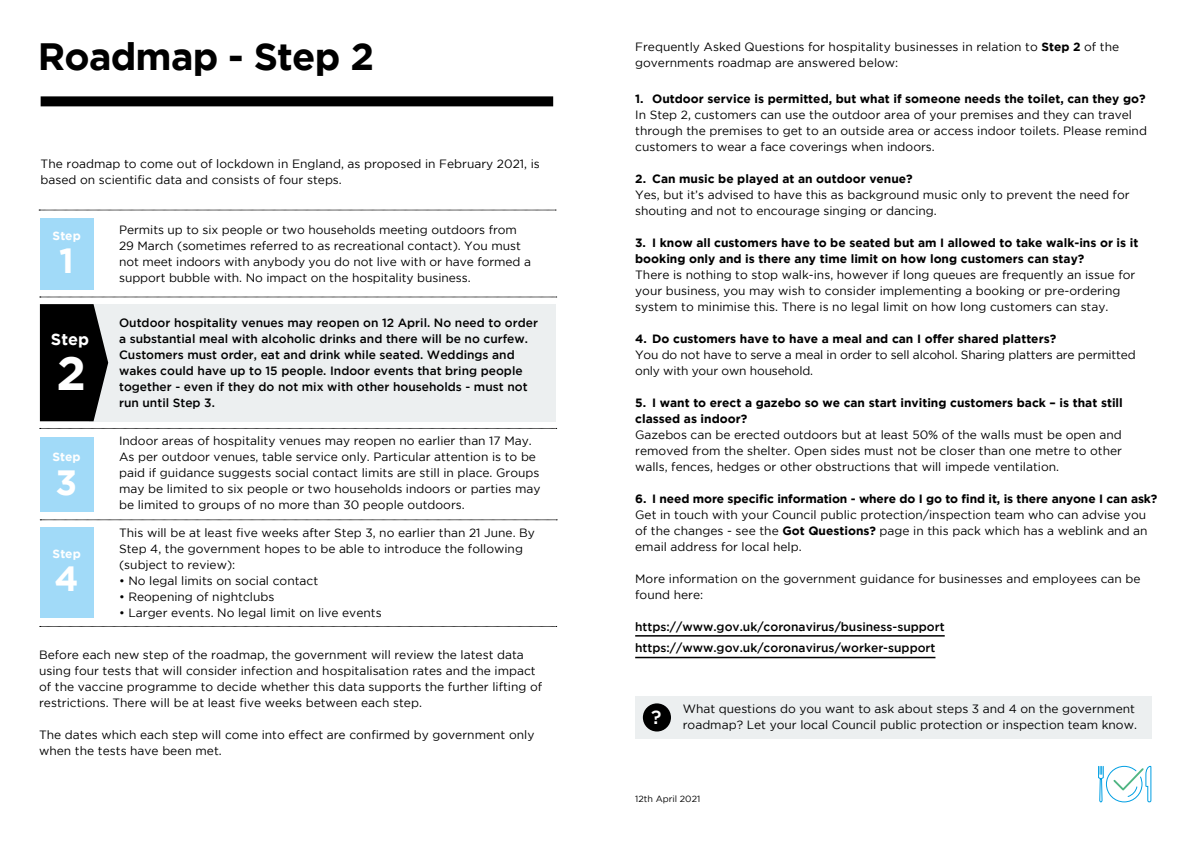
<style>
.page{position:relative;width:1191px;height:842px;background:#fff}
.page>*{position:absolute;margin:0;border:0;box-sizing:border-box;transform-origin:0 0}
.t1{font:700 47.4px "Gotham";color:#fff}
.t2{font:700 38px "Gotham";letter-spacing:-.02em;color:#000}
.t3{font:700 35px "Gotham";color:#fff}
.t4{font:500 19.2px "Gotham";color:#fff}
.t5{font:700 16.3px "Gotham";color:#fff}
.t6{font:12px/16px "Gotham";color:#000}
.t7{font:700 12px/16px "Gotham";color:#000}
.t8{font:500 12px/16px "Gotham";color:#000}
.t9{font:700 12px "Gotham";color:#fff}
.t10{font:9px "Gotham";color:#000}
.s1{font-weight:700}
</style>
<div class="page">
<div style="left:635px;top:696px;width:516px;height:42px;background:#eceff0"></div>
<div style="left:90px;top:304px;width:466px;height:117px;background:#eceff0"></div>
<div style="left:41px;top:96px;width:512px;height:10px;background:#000"></div>
<div style="left:40px;top:218px;width:54px;height:71px;background:#a1daf8"></div>
<svg style="left:1098px;top:765px;width:53px;height:38px"></svg>
<hr style="left:635px;top:635px;width:309px;height:2px;background:#000">
<hr style="left:635px;top:657px;width:300px;height:1px;background:#000">
<svg style="left:40px;top:304px;width:68px;height:117px;background:#181919"></svg>
<div style="left:40px;top:437px;width:54px;height:75px;background:#a1daf8"></div>
<div style="left:40px;top:528px;width:54px;height:90px;background:#a1daf8"></div>
<svg style="left:39px;top:210px;width:517px;height:1px"></svg>
<svg style="left:40px;top:297px;width:517px;height:1px"></svg>
<svg style="left:40px;top:520px;width:517px;height:1px"></svg>
<svg style="left:40px;top:626px;width:517px;height:1px"></svg>
<svg style="left:40px;top:428px;width:517px;height:1px"></svg>
<div style="left:643px;top:703px;width:28px;height:28px;background:#000;border-radius:50%"></div>
<h2 class="t2" style="left:38px;top:35px;width:338px">Roadmap - Step 2</h2>
<p class="t6" style="left:41px;top:155px;width:501px">The roadmap to come out of lockdown in England, as proposed in February 2021, is based on scientific data and consists of four steps.</p>
<p class="t9" style="left:53px;top:229px;width:30px">Step</p>
<h3 class="t3" style="left:59px;top:241px;width:16px">1</h3>
<h3 class="t5" style="left:51px;top:329px;width:40px">Step</h3>
<h1 class="t1" style="left:57px;top:346px;width:31px">2</h1>
<p class="t9" style="left:52px;top:449px;width:30px">Step</p>
<h3 class="t3" style="left:56px;top:462px;width:23px">3</h3>
<p class="t9" style="left:53px;top:547px;width:30px">Step</p>
<h3 class="t3" style="left:55px;top:559px;width:26px">4</h3>
<p class="t6" style="left:119px;top:222px;width:413px">Permits up to six people or two households meeting outdoors from 29 March (sometimes referred to as recreational contact). You must not meet indoors with anybody you do not live with or have formed a support bubble with. No impact on the hospitality business.</p>
<p class="t8" style="left:119px;top:314px;width:420px">Outdoor hospitality venues may reopen on 12 April. No need to order a substantial meal with alcoholic drinks and there will be no curfew.<br>Customers must order, eat and drink while seated. Weddings and wakes could have up to 15 people. Indoor events that bring people together - even if they do not mix with other households - must not run until Step 3.</p>
<p class="t6" style="left:119px;top:433px;width:423px">Indoor areas of hospitality venues may reopen no earlier than 17 May.<br>As per outdoor venues, table service only. Particular attention is to be paid if guidance suggests social contact limits are still in place. Groups may be limited to six people or two households indoors or parties may be limited to groups of no more than 30 people outdoors.</p>
<p class="t6" style="left:119px;top:524px;width:417px">This will be at least five weeks after Step 3, no earlier than 21 June. By<br>Step 4, the government hopes to be able to introduce the following (subject to review):</p>
<p class="t6" style="left:119px;top:572px;width:201px">• No legal limits on social contact</p>
<p class="t6" style="left:119px;top:588px;width:157px">• Reopening of nightclubs</p>
<p class="t6" style="left:119px;top:604px;width:264px">• Larger events. No legal limit on live events</p>
<p class="t6" style="left:39px;top:647px;width:504px">Before each new step of the roadmap, the government will review the latest data using four tests that will consider infection and hospitalisation rates and the impact of the vaccine programme to decide whether this data supports the further lifting of restrictions. There will be at least five weeks between each step.</p>
<p class="t6" style="left:39px;top:727px;width:497px">The dates which each step will come into effect are confirmed by government only when the tests have been met.</p>
<p class="t6" style="left:635px;top:39px;width:485px">Frequently Asked Questions for hospitality businesses in relation to <span class="s1">Step 2</span> of the governments roadmap are answered below:</p>
<p class="t7" style="left:635px;top:90px;width:512px">1. Outdoor service is permitted, but what if someone needs the toilet, can they go?</p>
<p class="t6" style="left:635px;top:106px;width:513px">In Step 2, customers can use the outdoor area of your premises and they can travel through the premises to get to an outside area or access indoor toilets. Please remind customers to wear a face coverings when indoors.</p>
<p class="t7" style="left:635px;top:170px;width:279px">2. Can music be played at an outdoor venue?</p>
<p class="t6" style="left:635px;top:186px;width:496px">Yes, but it’s advised to have this as background music only to prevent the need for shouting and not to encourage singing or dancing.</p>
<p class="t7" style="left:635px;top:234px;width:505px">3. I know all customers have to be seated but am I allowed to take walk-ins or is it booking only and is there any time limit on how long customers can stay?</p>
<p class="t6" style="left:635px;top:266px;width:501px">There is nothing to stop walk-ins, however if long queues are frequently an issue for your business, you may wish to consider implementing a booking or pre-ordering system to minimise this. There is no legal limit on how long customers can stay.</p>
<p class="t7" style="left:635px;top:330px;width:422px">4. Do customers have to have a meal and can I offer shared platters?</p>
<p class="t6" style="left:635px;top:346px;width:502px">You do not have to serve a meal in order to sell alcohol. Sharing platters are permitted only with your own household.</p>
<p class="t7" style="left:635px;top:394px;width:489px">5. I want to erect a gazebo so we can start inviting customers back – is that still classed as indoor?</p>
<p class="t6" style="left:635px;top:426px;width:488px;text-align:justify">Gazebos can be erected outdoors but at least 50% of the walls must be open and removed from the shelter. Open sides must not be closer than one metre to other walls, fences, hedges or other obstructions that will impede ventilation.</p>
<p class="t7" style="left:635px;top:490px;width:524px">6. I need more specific information - where do I go to find it, is there anyone I can ask?</p>
<p class="t6" style="left:635px;top:506px;width:514px;text-align:justify">Get in touch with your Council public protection/inspection team who can advise you of the changes - see the <span class="s1">Got Questions?</span> page in this pack which has a weblink and an email address for local help.</p>
<p class="t6" style="left:635px;top:570px;width:507px">More information on the government guidance for businesses and employees can be found here:</p>
<p class="t8" style="left:635px;top:615px;width:311px;line-height:21.7px">https://www.gov.uk/coronavirus/business-support https://www.gov.uk/coronavirus/worker-support</p>
<h3 class="t4" style="left:651px;top:706px;width:12px">?</h3>
<p class="t6" style="left:683px;top:700px;width:455px">What questions do you want to ask about steps 3 and 4 on the government roadmap? Let your local Council public protection or inspection team know.</p>
<p class="t10" style="left:635px;top:794px;width:67px">12th April 2021</p>
</div>
